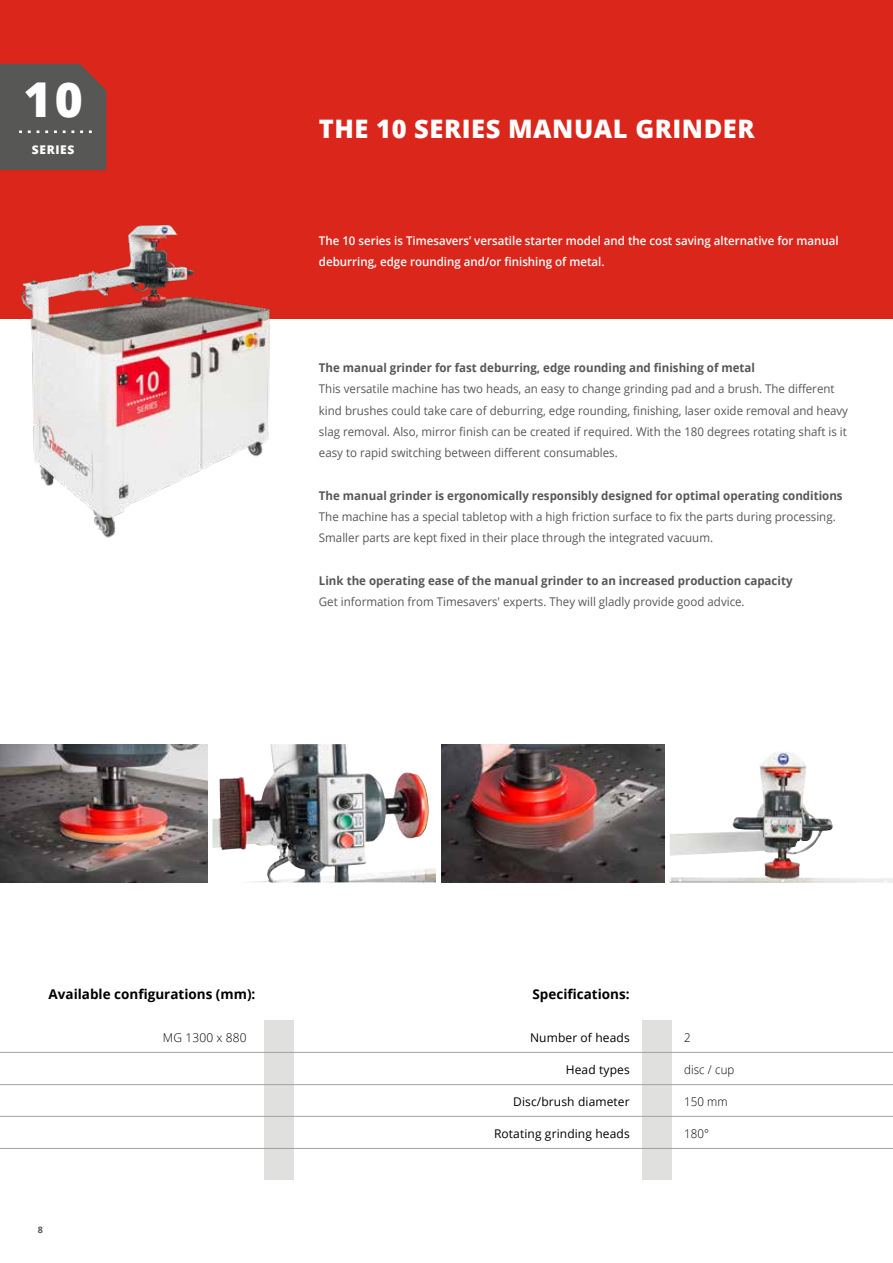
<style>
.page{position:relative;width:893px;height:1263px;background:#fff}
.page>*{position:absolute;margin:0;border:0;box-sizing:border-box;transform-origin:0 0}
.t1{font:800 48px "Open Sans";color:#fff}
.t2{font:800 25.5px "Open Sans";letter-spacing:.02em;color:#fff}
.t3{font:700 13.5px "Open Sans";color:#000}
.t4{font:12px/21.3px "Open Sans";color:#575756;scale:.96 1}
.t5{font:700 12px "Open Sans";color:#575756;scale:.96 1}
.t6{font:600 12px/21.3px "Open Sans";color:#fff;scale:.96 1}
.t7{font:12px "Open Sans";letter-spacing:.01em;color:#000}
.t8{font:300 12px "Open Sans";letter-spacing:.01em;color:#000;scale:.96 1}
.t9{font:300 12px "Open Sans";letter-spacing:.01em;color:#000}
.t10{font:800 12px "Open Sans";letter-spacing:.055em;color:#fff}
.t11{font:700 9px "Open Sans";color:#575756}
</style>
<div class="page">
<div style="left:0;top:0;width:893px;height:319px;background:#db261b"></div>
<img style="left:0;top:744px;width:207px;height:138px">
<img style="left:441px;top:744px;width:224px;height:138px">
<img style="left:212px;top:744px;width:224px;height:138px">
<img style="left:670px;top:752px;width:223px;height:130px">
<div style="left:642px;top:1021px;width:30px;height:159px;background:#e0e0df"></div>
<div style="left:264px;top:1021px;width:30px;height:159px;background:#e0e0df"></div>
<hr style="left:0;top:1052px;width:893px;height:1px;background:#a1a1a1">
<hr style="left:0;top:1084px;width:893px;height:1px;background:#a1a1a1">
<hr style="left:0;top:1116px;width:893px;height:1px;background:#a1a1a1">
<hr style="left:0;top:1148px;width:893px;height:1px;background:#a1a1a1">
<div style="left:0;top:64px;width:106px;height:106px;background:#575756"></div>
<img style="left:21px;top:224px;width:250px;height:314px">
<h1 class="t1" style="left:23px;top:63px;width:61px">10</h1>
<p class="t10" style="left:32px;top:140px;width:44px">SERIES</p>
<h2 class="t2" style="left:319px;top:110px;width:437px">THE 10 SERIES MANUAL GRINDER</h2>
<p class="t6" style="left:319px;top:229px;width:543px">The 10 series is Timesavers’ versatile starter model and the cost saving alternative for manual deburring, edge rounding and/or finishing of metal.</p>
<p class="t5" style="left:319px;top:359px;width:456px">The manual grinder for fast deburring, edge rounding and finishing of metal</p>
<p class="t4" style="left:319px;top:378px;width:553px">This versatile machine has two heads, an easy to change grinding pad and a brush. The different kind brushes could take care of deburring, edge rounding, finishing, laser oxide removal and heavy slag removal. Also, mirror finish can be created if required. With the 180 degrees rotating shaft is it easy to rapid switching between different consumables.</p>
<p class="t5" style="left:319px;top:487px;width:547px">The manual grinder is ergonomically responsibly designed for optimal operating conditions</p>
<p class="t4" style="left:319px;top:506px;width:540px">The machine has a special tabletop with a high friction surface to fix the parts during processing.<br>Smaller parts are kept fixed in their place through the integrated vacuum.</p>
<p class="t5" style="left:319px;top:572px;width:495px">Link the operating ease of the manual grinder to an increased production capacity</p>
<p class="t4" style="left:319px;top:591px;width:445px">Get information from Timesavers' experts. They will gladly provide good advice.</p>
<p class="t3" style="left:49px;top:985px;width:208px">Available configurations (mm):</p>
<p class="t3" style="left:532px;top:985px;width:99px">Specifications:</p>
<p class="t9" style="left:163px;top:1029px;width:85px">MG 1300 x 880</p>
<p class="t7" style="left:530px;top:1029px;width:101px">Number of heads</p>
<p class="t7" style="left:566px;top:1061px;width:65px">Head types</p>
<p class="t7" style="left:513px;top:1093px;width:118px">Disc/brush diameter</p>
<p class="t7" style="left:494px;top:1125px;width:137px">Rotating grinding heads</p>
<p class="t11" style="left:38px;top:1224px;width:7px">8</p>
<p class="t8" style="left:684px;top:1029px;width:8px">2</p>
<p class="t8" style="left:684px;top:1061px;width:54px">disc / cup</p>
<p class="t8" style="left:684px;top:1093px;width:47px">150 mm</p>
<p class="t8" style="left:684px;top:1125px;width:28px">180°</p>
</div>
